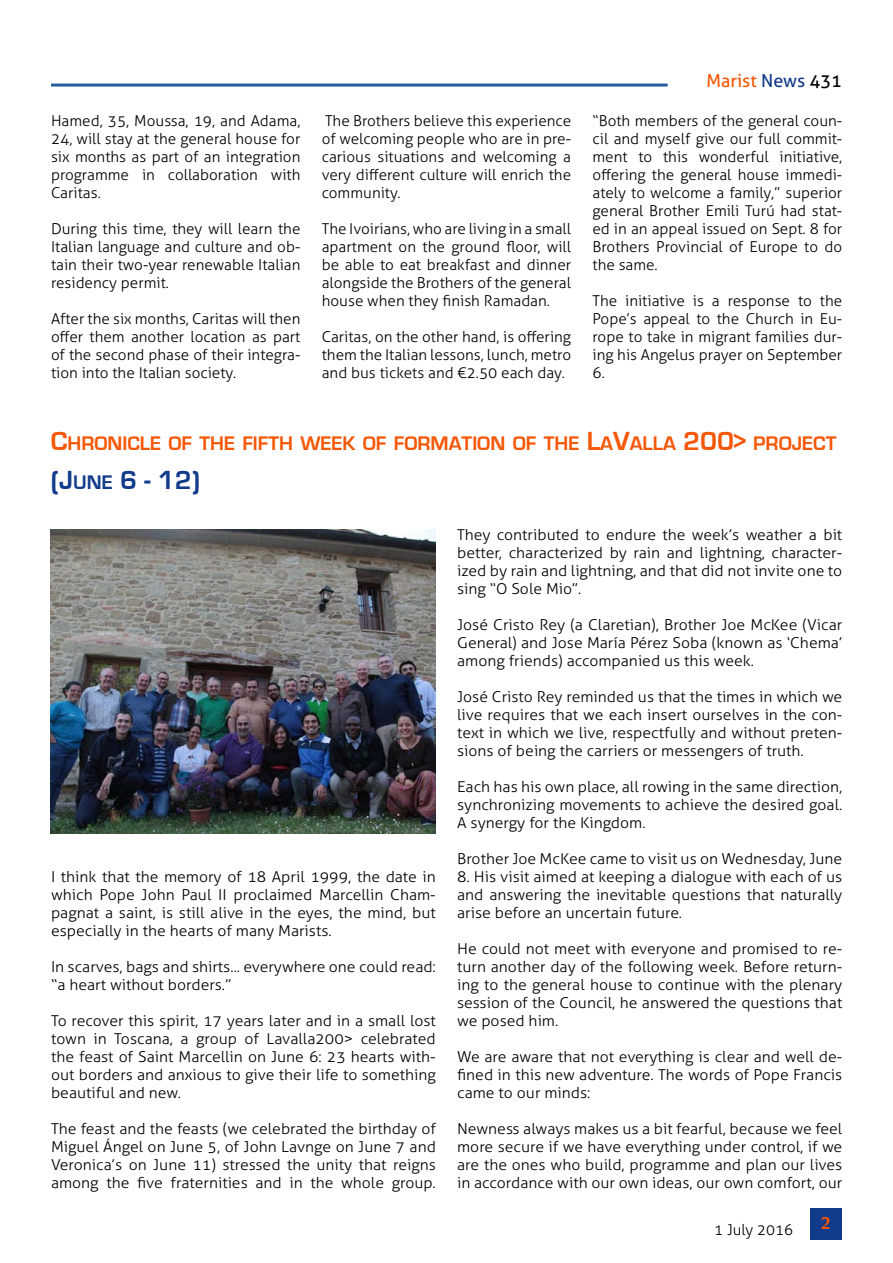
<style>
.page{position:relative;width:893px;height:1263px;background:#fff}
.page>*{position:absolute;margin:0;border:0;box-sizing:border-box;transform-origin:0 0}
.t1{font:700 27px "Eurostile";color:#123b8b}
.t2{font:700 20.25px "Eurostile";color:#f45706}
.t3{font:18px "Aller";color:#f45706}
.t4{font:700 18px "Novarese IT Cby BT";color:#f45706}
.t5{font:300 15px/18px "Aller";color:#000;text-align:justify;scale:1.05 1}
.t6{font:300 15px/18px "Aller";color:#000;text-align:justify}
.s1{color:#123b8b}
.s2{color:#000}
.s3{font-size:27px}
.s4{font-size:20.25px}
</style>
<div class="page">
<hr style="left:51px;top:84px;width:617px;height:3px;background:#275b9b">
<div style="left:810px;top:1208px;width:32px;height:31px;background:#123b8b"></div>
<img style="left:51px;top:529px;width:385px;height:304px">
<p class="t6" style="left:51px;top:112px;width:251px">Hamed, 35, Moussa, 19, and Adama, 24, will stay at the general house for six months as part of an integration programme in collaboration with Caritas.</p>
<p class="t6" style="left:51px;top:220px;width:251px">During this time, they will learn the Italian language and culture and ob&shy;tain their two-year renewable Italian residency permit.</p>
<p class="t6" style="left:51px;top:310px;width:251px">After the six months, Caritas will then offer them another location as part of the second phase of their integra&shy;tion into the Italian society.</p>
<p class="t6" style="left:322px;top:112px;width:251px">The Brothers believe this experience of welcoming people who are in pre&shy;carious situations and welcoming a very different culture will enrich the community.</p>
<p class="t6" style="left:322px;top:220px;width:251px">The Ivoirians, who are living in a small apartment on the ground floor, will be able to eat breakfast and dinner alongside the Brothers of the general house when they finish Ramadan.</p>
<p class="t6" style="left:322px;top:328px;width:251px">Caritas, on the other hand, is offering them the Italian lessons, lunch, metro and bus tickets and €2.50 each day.</p>
<p class="t3" style="left:706px;top:69px;width:137px">Marist <span class="s1">News</span> <span class="s2">431</span></p>
<p class="t6" style="left:592px;top:112px;width:251px">“Both members of the general coun&shy;cil and myself give our full commit&shy;ment to this wonderful initiative, offering the general house immedi&shy;ately to welcome a family,” superior general Brother Emili Turú had stat&shy;ed in an appeal issued on Sept. 8 for Brothers Provincial of Europe to do the same.</p>
<p class="t6" style="left:592px;top:292px;width:251px">The initiative is a response to the Pope’s appeal to the Church in Eu&shy;rope to take in migrant families dur&shy;ing his Angelus prayer on September 6.</p>
<h2 class="t2" style="left:51px;top:432px;width:787px"><span class="s3">C</span>HRONICLE OF THE FIFTH WEEK OF FORMATION OF THE <span class="s3">L</span>A<span class="s3">V</span>ALLA <span class="s3">200&gt;</span> PROJECT</h2>
<h1 class="t1" style="left:51px;top:466px;width:151px">(J<span class="s4">UNE</span> 6 - 12)</h1>
<p class="t5" style="left:51px;top:868px;width:368px">I think that the memory of 18 April 1999, the date in which Pope John Paul II proclaimed Marcellin Cham&shy;pagnat a saint, is still alive in the eyes, the mind, but especially in the hearts of many Marists.</p>
<p class="t5" style="left:51px;top:958px;width:368px">In scarves, bags and shirts... everywhere one could read: “a heart without borders.”</p>
<p class="t5" style="left:51px;top:1012px;width:368px">To recover this spirit, 17 years later and in a small lost town in Toscana, a group of Lavalla200&gt; celebrated the feast of Saint Marcellin on June 6: 23 hearts with&shy;out borders and anxious to give their life to something beautiful and new.</p>
<p class="t5" style="left:51px;top:1120px;width:368px">The feast and the feasts (we celebrated the birthday of Miguel Ángel on June 5, of John Lavnge on June 7 and Veronica’s on June 11) stressed the unity that reigns among the five fraternities and in the whole group.</p>
<p class="t5" style="left:457px;top:526px;width:368px">They contributed to endure the week’s weather a bit better, characterized by rain and lightning, character&shy;ized by rain and lightning, and that did not invite one to sing “O Sole Mio”.</p>
<p class="t5" style="left:457px;top:616px;width:368px">José Cristo Rey (a Claretian), Brother Joe McKee (Vicar General) and Jose María Pérez Soba (known as ‘Chema’ among friends) accompanied us this week.</p>
<p class="t5" style="left:457px;top:688px;width:368px">José Cristo Rey reminded us that the times in which we live requires that we each insert ourselves in the con&shy;text in which we live, respectfully and without preten&shy;sions of being the carriers or messengers of truth.</p>
<p class="t5" style="left:457px;top:778px;width:368px">Each has his own place, all rowing in the same direction, synchronizing movements to achieve the desired goal.<br>A synergy for the Kingdom.</p>
<p class="t5" style="left:457px;top:850px;width:368px">Brother Joe McKee came to visit us on Wednesday, June</p>
<p class="t5" style="left:457px;top:868px;width:368px">8. His visit aimed at keeping a dialogue with each of us and answering the inevitable questions that naturally arise before an uncertain future.</p>
<p class="t5" style="left:457px;top:940px;width:368px">He could not meet with everyone and promised to re&shy;turn another day of the following week. Before return&shy;ing to the general house to continue with the plenary session of the Council, he answered the questions that we posed him.</p>
<p class="t5" style="left:457px;top:1048px;width:368px">We are aware that not everything is clear and well de&shy;fined in this new adventure. The words of Pope Francis came to our minds:</p>
<p class="t5" style="left:457px;top:1120px;width:368px">Newness always makes us a bit fearful, because we feel more secure if we have everything under control, if we are the ones who build, programme and plan our lives in accordance with our own ideas, our own comfort, our</p>
<p class="t6" style="left:714px;top:1220px;width:80px">1 July 2016</p>
<p class="t4" style="left:821px;top:1212px;width:12px">2</p>
</div>
